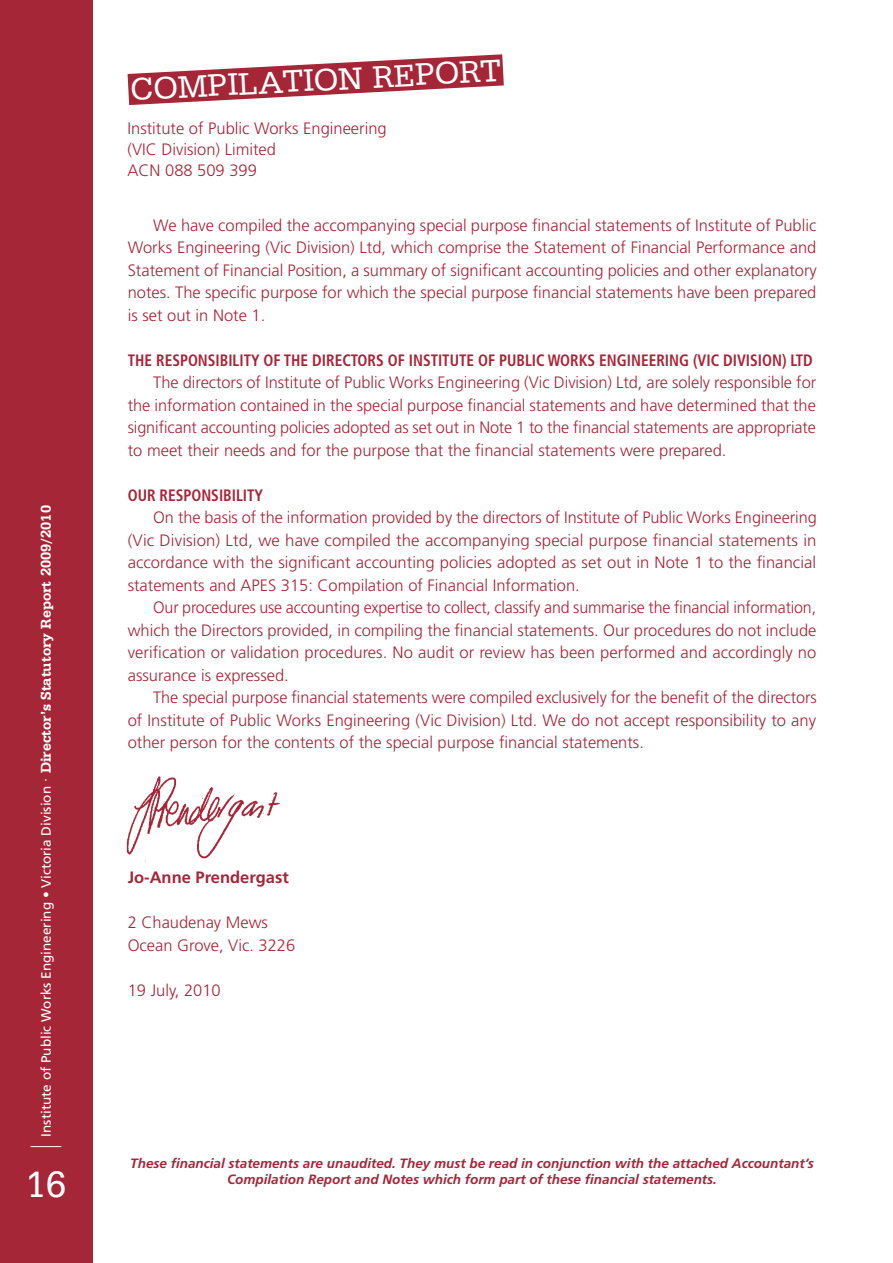
<style>
.page{position:relative;width:893px;height:1263px;background:#fff}
.page>*{position:absolute;margin:0;border:0;box-sizing:border-box;transform-origin:0 0}
.t1{font:39px "Classic Typewriter";color:#fff}
.t2{font:33px "Classic Typewriter";color:#fff}
.t3{font:300 16.5px/22.5px "Frutiger LT";color:#a52637;text-align:justify}
.t4{font:700 condensed 16.5px "Frutiger LT";color:#a52637;scale:.93 1}
.t5{font:700 16.5px "Frutiger LT";color:#a52637}
.t6{font:italic 700 13.5px/16.2px "Frutiger LT";color:#a52637;text-align:center}
.t7{font:13.5px "Frutiger LT";color:#fff}
.s1{font-family:"Classic Typewriter";font-size:15px}
.s2{font-family:"Classic Typewriter";font-weight:700;font-size:15px}
</style>
<div class="page">
<div style="left:0;top:0;width:93px;height:1263px;background:#a52637"></div>
<img style="left:126px;top:776px;width:155px;height:86px">
<svg style="left:128px;top:54px;width:376px;height:51px"></svg>
<hr style="left:31px;top:1146px;width:30px;height:1px;background:#fff">
<p class="t7" style="left:38px;top:1136px;width:633px;rotate:-90deg">Institute of Public Works Engineering • Victoria Division <span class="s1">•</span> <span class="s2">Director’s Statutory Report 2009/2010</span></p>
<h1 class="t1" style="left:25px;top:1161px;width:43px">16</h1>
<h2 class="t2" style="left:129px;top:70px;width:372px;rotate:-3deg">COMPILATION REPORT</h2>
<p class="t3" style="left:128px;top:118px;width:261px;line-height:21px;text-align:left">Institute of Public Works Engineering (VIC Division) Limited<br>ACN 088 509 399</p>
<p class="t3" style="left:128px;top:214px;width:691px;text-indent:26px">We have compiled the accompanying special purpose financial statements of Institute of Public Works Engineering (Vic Division) Ltd, which comprise the Statement of Financial Performance and Statement of Financial Position, a summary of significant accounting policies and other explanatory notes. The specific purpose for which the special purpose financial statements have been prepared is set out in Note 1.</p>
<p class="t4" style="left:128px;top:350px;width:41px">THE RESPONS</p>
<p class="t4" style="left:216px;top:350px;width:83px">IBILITY OF THE</p>
<p class="t4" style="left:312px;top:350px;width:34px">DIRECTO</p>
<p class="t4" style="left:368px;top:350px;width:53px">RSOF INST</p>
<p class="t4" style="left:438px;top:350px;width:405px">ITUTE OF PUBLIC WORKS ENGINEERING (VIC DIVISION) LTD</p>
<p class="t3" style="left:128px;top:372px;width:690px;text-indent:26px">The directors of Institute of Public Works Engineering (Vic Division) Ltd, are solely responsible for the information contained in the special purpose financial statements and have determined that the significant accounting policies adopted as set out in Note 1 to the financial statements are appropriate to meet their needs and for the purpose that the financial statements were prepared.</p>
<p class="t4" style="left:128px;top:485px;width:45px">OUR RESPONS</p>
<p class="t4" style="left:219px;top:485px;width:49px">IBILITY</p>
<p class="t3" style="left:128px;top:507px;width:691px;text-indent:26px">On the basis of the information provided by the directors of Institute of Public Works Engineering (Vic Division) Ltd, we have compiled the accompanying special purpose financial statements in accordance with the significant accounting policies adopted as set out in Note 1 to the financial statements and APES 315: Compilation of Financial Information.</p>
<p class="t3" style="left:128px;top:597px;width:690px;text-indent:26px">Our procedures use accounting expertise to collect, classify and summarise the financial information, which the Directors provided, in compiling the financial statements. Our procedures do not include verification or validation procedures. No audit or review has been performed and accordingly no assurance is expressed.</p>
<p class="t3" style="left:128px;top:687px;width:690px;text-indent:26px">The special purpose financial statements were compiled exclusively for the benefit of the directors of Institute of Public Works Engineering (Vic Division) Ltd. We do not accept responsibility to any other person for the contents of the special purpose financial statements.</p>
<p class="t5" style="left:128px;top:868px;width:163px">Jo-Anne Prendergast</p>
<p class="t3" style="left:128px;top:912px;width:169px">2 Chaudenay Mews<br>Ocean Grove, Vic. 3226</p>
<p class="t3" style="left:128px;top:979px;width:94px">19 July, 2010</p>
<p class="t6" style="left:130px;top:1155px;width:685px">These financial statements are unaudited. They must be read in conjunction with the attached Accountant’s<br>Compilation Report and Notes which form part of these financial statements.</p>
</div>
